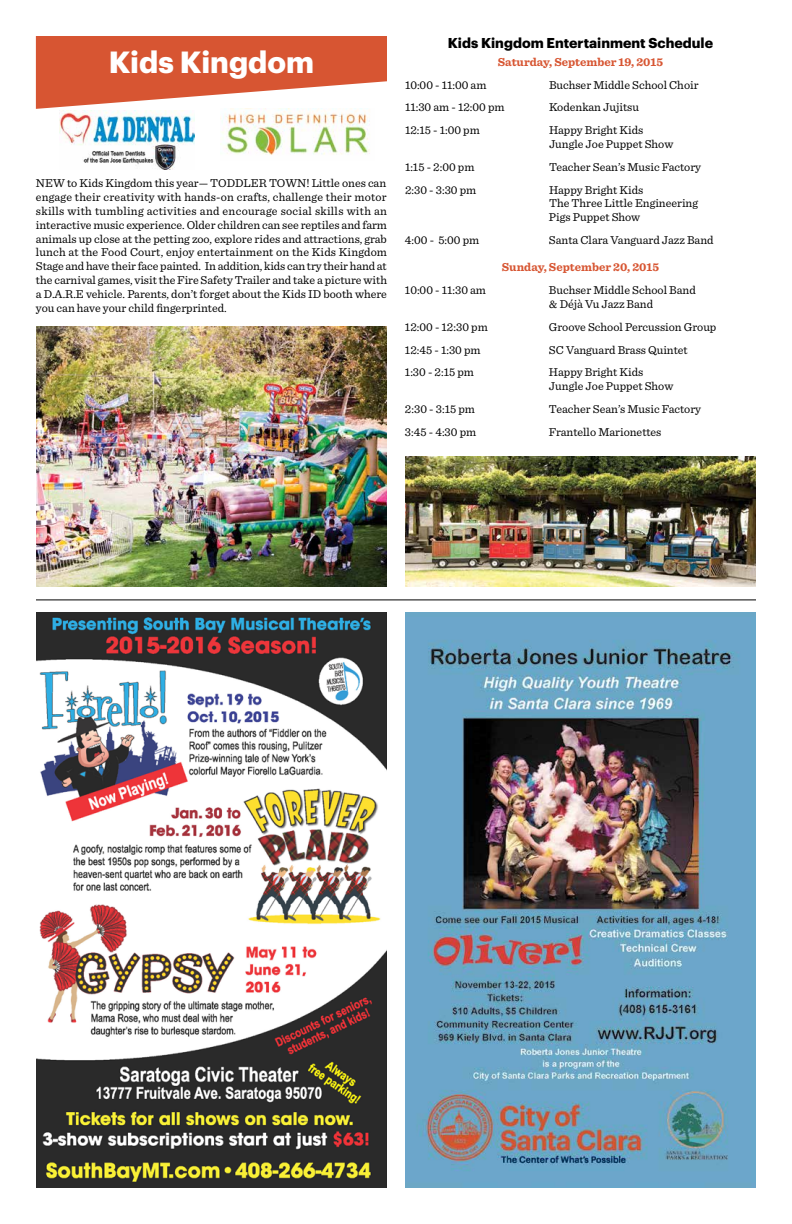
<style>
.page{position:relative;width:792px;height:1224px;background:#fff}
.page>*{position:absolute;margin:0;border:0;box-sizing:border-box;transform-origin:0 0}
.t1{font:700 30px "Graphik";color:#fff}
.t2{font:700 14px "Graphik";color:#000}
.t3{font:12px/13.8px "Sentinel";color:#000}
.t4{font:700 12px "Sentinel";color:#d75532}
</style>
<div class="page">
<img style="left:405px;top:618px;width:351px;height:570px">
<img style="left:220px;top:109px;width:150px;height:46px">
<img style="left:59px;top:111px;width:135px;height:58px">
<img style="left:36px;top:327px;width:351px;height:260px">
<svg style="left:36px;top:36px;width:351px;height:73px"></svg>
<img style="left:36px;top:612px;width:351px;height:576px">
<hr style="left:36px;top:600px;width:720px;height:1px;background:#000">
<img style="left:405px;top:456px;width:351px;height:131px">
<h1 class="t1" style="left:109px;top:39px;width:207px">Kids Kingdom</h1>
<p class="t3" style="left:36px;top:176px;width:353px;text-align:justify">NEW to Kids Kingdom this year— TODDLER TOWN! Little ones can engage their creativity with hands-on crafts, challenge their motor skills with tumbling activities and encourage social skills with an interactive music experience. Older children can see reptiles and farm animals up close at the petting zoo, explore rides and attractions, grab lunch at the Food Court, enjoy entertainment on the Kids Kingdom Stage and have their face painted. In addition, kids can try their hand at the carnival games, visit the Fire Safety Trailer and take a picture with a D.A.R.E vehicle. Parents, don’t forget about the Kids ID booth where you can have your child fingerprinted.</p>
<p class="t2" style="left:448px;top:32px;width:267px">Kids Kingdom Entertainment Schedule</p>
<p class="t4" style="left:498px;top:52px;width:167px">Saturday, September 19, 2015</p>
<p class="t3" style="left:405px;top:77px;width:83px">10:00 - 11:00 am</p>
<p class="t3" style="left:549px;top:77px;width:151px">Buchser Middle School Choir</p>
<p class="t3" style="left:405px;top:100px;width:101px">11:30 am - 12:00 pm</p>
<p class="t3" style="left:549px;top:100px;width:92px">Kodenkan Jujitsu</p>
<p class="t3" style="left:405px;top:123px;width:76px">12:15 - 1:00 pm</p>
<p class="t3" style="left:549px;top:123px;width:126px">Happy Bright Kids<br>Jungle Joe Puppet Show</p>
<p class="t3" style="left:405px;top:159px;width:71px">1:15 - 2:00 pm</p>
<p class="t3" style="left:549px;top:159px;width:154px">Teacher Sean’s Music Factory</p>
<p class="t3" style="left:405px;top:182px;width:73px">2:30 - 3:30 pm</p>
<p class="t3" style="left:549px;top:182px;width:151px">Happy Bright Kids<br>The Three Little Engineering<br>Pigs Puppet Show</p>
<p class="t3" style="left:405px;top:232px;width:76px">4:00 - 5:00 pm</p>
<p class="t3" style="left:549px;top:232px;width:166px">Santa Clara Vanguard Jazz Band</p>
<p class="t4" style="left:502px;top:258px;width:159px">Sunday, September 20, 2015</p>
<p class="t3" style="left:405px;top:282px;width:83px">10:00 - 11:30 am</p>
<p class="t3" style="left:549px;top:282px;width:148px">Buchser Middle School Band &amp; Déjà Vu Jazz Band</p>
<p class="t3" style="left:405px;top:319px;width:84px">12:00 - 12:30 pm</p>
<p class="t3" style="left:549px;top:319px;width:169px">Groove School Percussion Group</p>
<p class="t3" style="left:405px;top:342px;width:77px">12:45 - 1:30 pm</p>
<p class="t3" style="left:549px;top:342px;width:140px">SC Vanguard Brass Quintet</p>
<p class="t3" style="left:405px;top:365px;width:70px">1:30 - 2:15 pm</p>
<p class="t3" style="left:549px;top:365px;width:126px">Happy Bright Kids<br>Jungle Joe Puppet Show</p>
<p class="t3" style="left:405px;top:401px;width:71px">2:30 - 3:15 pm</p>
<p class="t3" style="left:549px;top:401px;width:154px">Teacher Sean’s Music Factory</p>
<p class="t3" style="left:405px;top:424px;width:73px">3:45 - 4:30 pm</p>
<p class="t3" style="left:549px;top:424px;width:114px">Frantello Marionettes</p>
</div>
